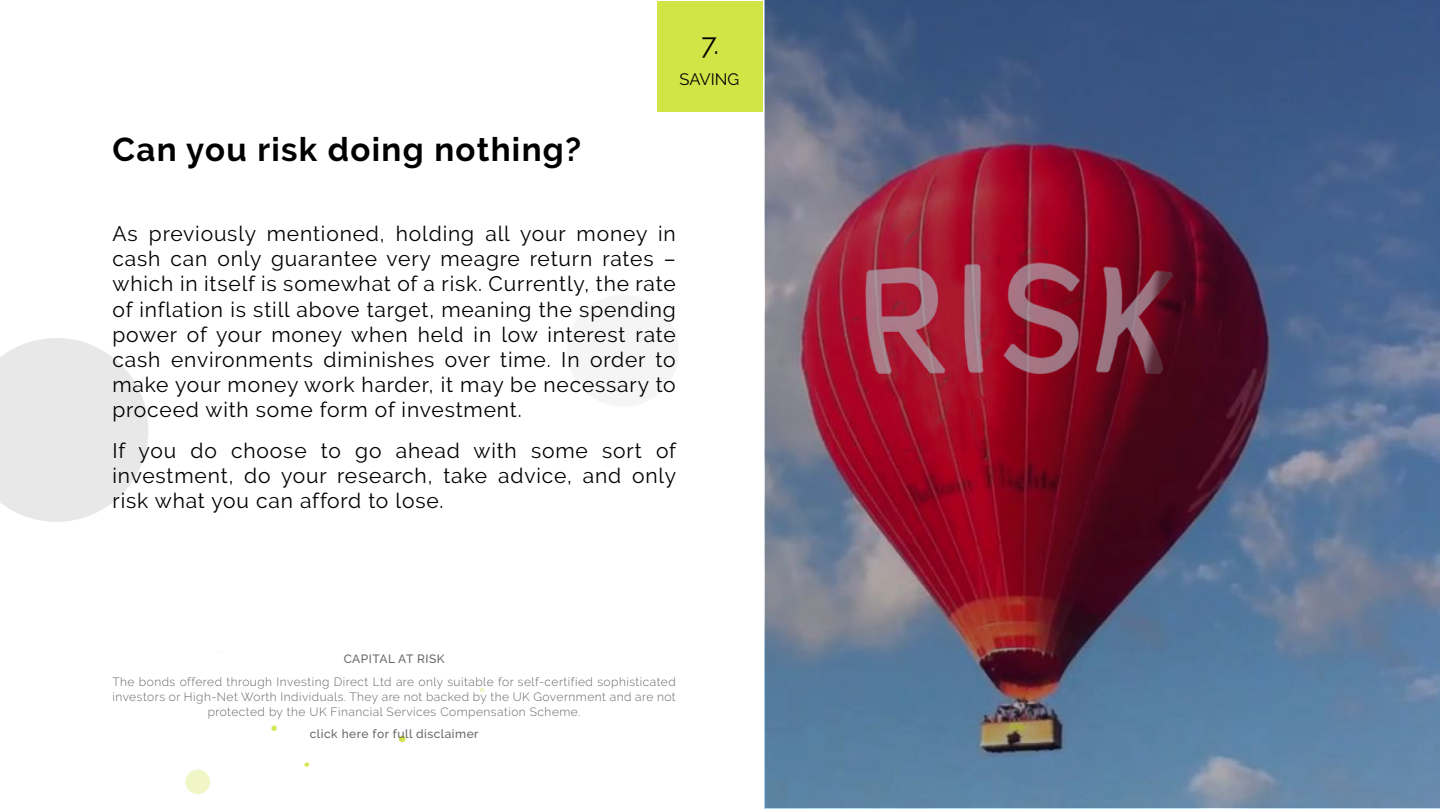
<style>
.page{position:relative;width:1440px;height:810px;background:#fff}
.page>*{position:absolute;margin:0;border:0;box-sizing:border-box;transform-origin:0 0}
.t1{font:700 33px "Raleway";letter-spacing:.04em;color:#000}
.t2{font:28.5px "Raleway";color:#000}
.t3{font:21px/25.2px "Raleway";letter-spacing:.04em;color:#000;text-align:justify}
.t4{font:16.5px "Raleway";color:#000}
.t5{font:300 12px/15px "Raleway";letter-spacing:.04em;color:#666;text-align:center}
.t6{font:500 12px "Raleway";letter-spacing:.04em;color:#666}
</style>
<div class="page">
<svg style="left:185px;top:769px;width:25px;height:26px"></svg>
<svg style="left:271px;top:725px;width:6px;height:6px"></svg>
<svg style="left:304px;top:762px;width:5px;height:5px"></svg>
<svg style="left:399px;top:735px;width:7px;height:7px"></svg>
<svg style="left:480px;top:687px;width:5px;height:6px"></svg>
<svg style="left:0;top:338px;width:148px;height:184px"></svg>
<div style="left:567px;top:295px;width:112px;height:112px;background:#f5f5f6;border-radius:50%"></div>
<img style="left:765px;top:0;width:675px;height:808px">
<div style="left:657px;top:1px;width:105px;height:110px;background:#d3e447"></div>
<h1 class="t1" style="left:112px;top:130px;width:470px">Can you risk doing nothing?</h1>
<h2 class="t2" style="left:700px;top:28px;width:23px">7.</h2>
<p class="t4" style="left:680px;top:69px;width:61px">SAVING</p>
<p class="t3" style="left:112px;top:221px;width:565px">As previously mentioned, holding all your money in cash can only guarantee very meagre return rates – which in itself is somewhat of a risk. Currently, the rate of inflation is still above target, meaning the spending power of your money when held in low interest rate cash environments diminishes over time. In order to make your money work harder, it may be necessary to proceed with some form of investment.</p>
<p class="t3" style="left:112px;top:438px;width:565px">If you do choose to go ahead with some sort of investment, do your research, take advice, and only risk what you can afford to lose.</p>
<p class="t6" style="left:344px;top:652px;width:103px">CAPITAL AT RISK</p>
<p class="t5" style="left:113px;top:674px;width:565px">The bonds offered through Investing Direct Ltd are only suitable for self-certified sophisticated investors or High-Net Worth Individuals. They are not backed by the UK Government and are not protected by the UK Financial Services Compensation Scheme.</p>
<p class="t6" style="left:310px;top:727px;width:170px">click here for full disclaimer</p>
</div>
